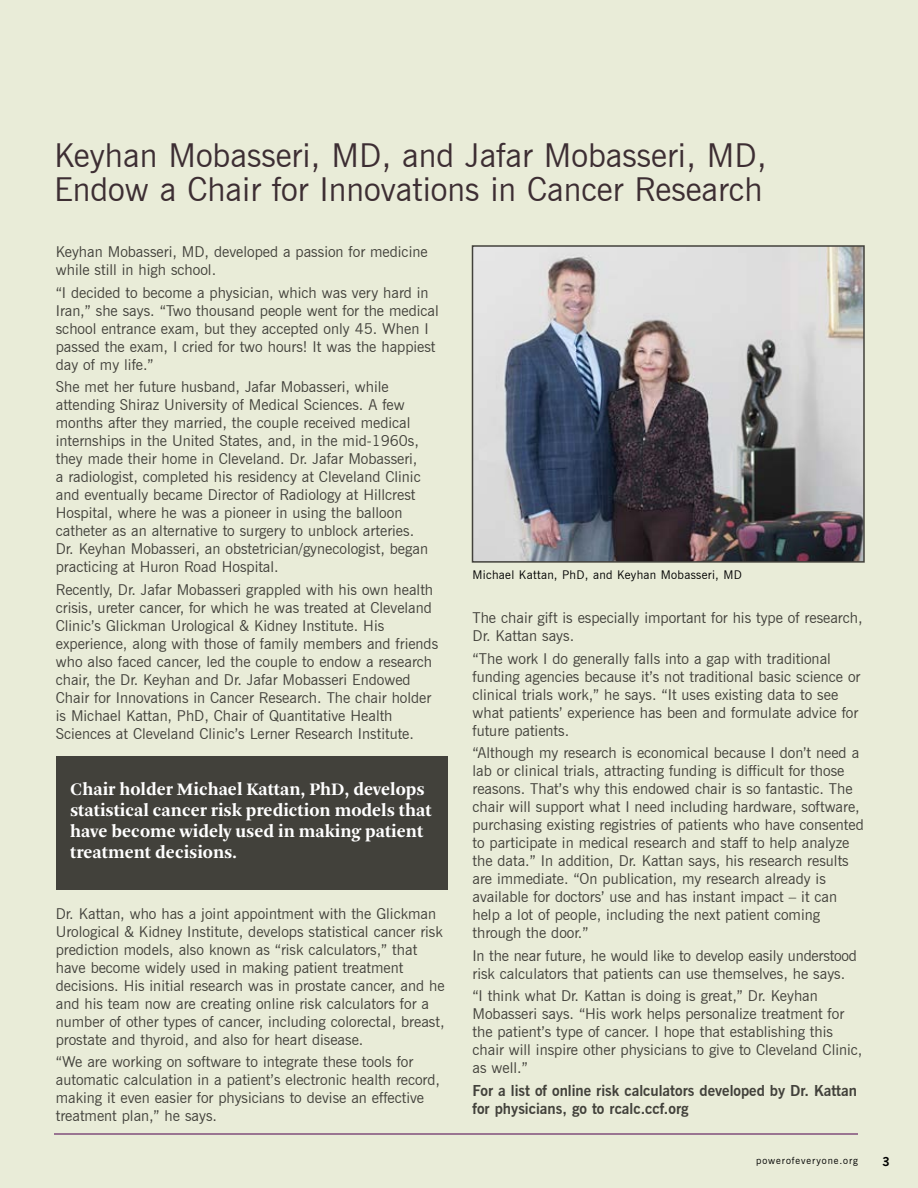
<style>
.page{position:relative;width:918px;height:1188px;background:#e9ecd8}
.page>*{position:absolute;margin:0;border:0;box-sizing:border-box;transform-origin:0 0}
.t1{font:33px/34.5px "News Gothic BT";color:#3d2e33}
.t2{font:700 18.45px/21px "Arnhem";color:#fff}
.t3{font:15px/18px "News Gothic BT";color:#42413b}
.t4{font:700 15px/18px "News Gothic BT";color:#42413b}
.t5{font:12px "News Gothic BT";letter-spacing:.025em;color:#000}
.t6{font:700 12px "News Gothic";color:#000}
.t7{font:9.75px "News Gothic BT";letter-spacing:.095em;color:#000}
</style>
<div class="page">
<hr style="left:54px;top:1134px;width:804px;height:1px;background:#4d004d">
<img style="left:475px;top:248px;width:387px;height:312px">
<div style="left:472px;top:245px;width:393px;height:318px;border:2px solid #42413b"></div>
<div style="left:56px;top:756px;width:391px;height:133px;background:#42413b"></div>
<h1 class="t1" style="left:54px;top:137px;width:714px">Keyhan Mobasseri, MD, and Jafar Mobasseri, MD,<br>Endow a Chair for Innovations in Cancer Research</h1>
<p class="t3" style="left:56px;top:243px;width:373px">Keyhan Mobasseri, MD, developed a passion for medicine while still in high school.</p>
<p class="t3" style="left:56px;top:283px;width:385px">“I decided to become a physician, which was very hard in Iran,” she says. “Two thousand people went for the medical school entrance exam, but they accepted only 45. When I passed the exam, I cried for two hours! It was the happiest day of my life.”</p>
<p class="t3" style="left:56px;top:378px;width:374px">She met her future husband, Jafar Mobasseri, while attending Shiraz University of Medical Sciences. A few months after they married, the couple received medical internships in the United States, and, in the mid-1960s, they made their home in Cleveland. Dr. Jafar Mobasseri, a radiologist, completed his residency at Cleveland Clinic and eventually became Director of Radiology at Hillcrest Hospital, where he was a pioneer in using the balloon catheter as an alternative to surgery to unblock arteries.<br>Dr. Keyhan Mobasseri, an obstetrician/gynecologist, began practicing at Huron Road Hospital.</p>
<p class="t3" style="left:56px;top:580px;width:384px">Recently, Dr. Jafar Mobasseri grappled with his own health crisis, ureter cancer, for which he was treated at Cleveland Clinic’s Glickman Urological &amp; Kidney Institute. His experience, along with those of family members and friends who also faced cancer, led the couple to endow a research chair, the Dr. Keyhan and Dr. Jafar Mobasseri Endowed Chair for Innovations in Cancer Research. The chair holder is Michael Kattan, PhD, Chair of Quantitative Health Sciences at Cleveland Clinic’s Lerner Research Institute.</p>
<p class="t2" style="left:70px;top:779px;width:363px">Chair holder Michael Kattan, PhD, develops statistical cancer risk prediction models that have become widely used in making patient treatment decisions.</p>
<p class="t3" style="left:56px;top:904px;width:390px">Dr. Kattan, who has a joint appointment with the Glickman Urological &amp; Kidney Institute, develops statistical cancer risk prediction models, also known as “risk calculators,” that have become widely used in making patient treatment decisions. His initial research was in prostate cancer, and he and his team now are creating online risk calculators for a number of other types of cancer, including colorectal, breast, prostate and thyroid, and also for heart disease.</p>
<p class="t3" style="left:56px;top:1053px;width:386px">“We are working on software to integrate these tools for automatic calculation in a patient’s electronic health record, making it even easier for physicians to devise an effective treatment plan,” he says.</p>
<p class="t5" style="left:472px;top:567px;width:271px">Michael Kattan, PhD, and Keyhan Mobasseri, MD</p>
<p class="t3" style="left:473px;top:609px;width:392px">The chair gift is especially important for his type of research,<br>Dr. Kattan says.</p>
<p class="t3" style="left:473px;top:649px;width:389px">“The work I do generally falls into a gap with traditional funding agencies because it’s not traditional basic science or clinical trials work,” he says. “It uses existing data to see what patients’ experience has been and formulate advice for future patients.</p>
<p class="t3" style="left:473px;top:744px;width:393px">“Although my research is economical because I don’t need a lab or clinical trials, attracting funding is difficult for those reasons. That’s why this endowed chair is so fantastic. The chair will support what I need including hardware, software, purchasing existing registries of patients who have consented to participate in medical research and staff to help analyze the data.” In addition, Dr. Kattan says, his research results are immediate. “On publication, my research already is available for doctors’ use and has instant impact – it can help a lot of people, including the next patient coming through the door.”</p>
<p class="t3" style="left:473px;top:946px;width:386px">In the near future, he would like to develop easily understood risk calculators that patients can use themselves, he says.</p>
<p class="t3" style="left:473px;top:987px;width:391px">“I think what Dr. Kattan is doing is great,” Dr. Keyhan Mobasseri says. “His work helps personalize treatment for the patient’s type of cancer. I hope that establishing this chair will inspire other physicians to give to Cleveland Clinic, as well.”</p>
<p class="t4" style="left:473px;top:1081px;width:386px">For a list of online risk calculators developed by Dr. Kattan for physicians, go to rcalc.ccf.org</p>
<p class="t7" style="left:756px;top:1155px;width:103px">powerofeveryone.org</p>
<p class="t6" style="left:882px;top:1154px;width:9px">3</p>
</div>
